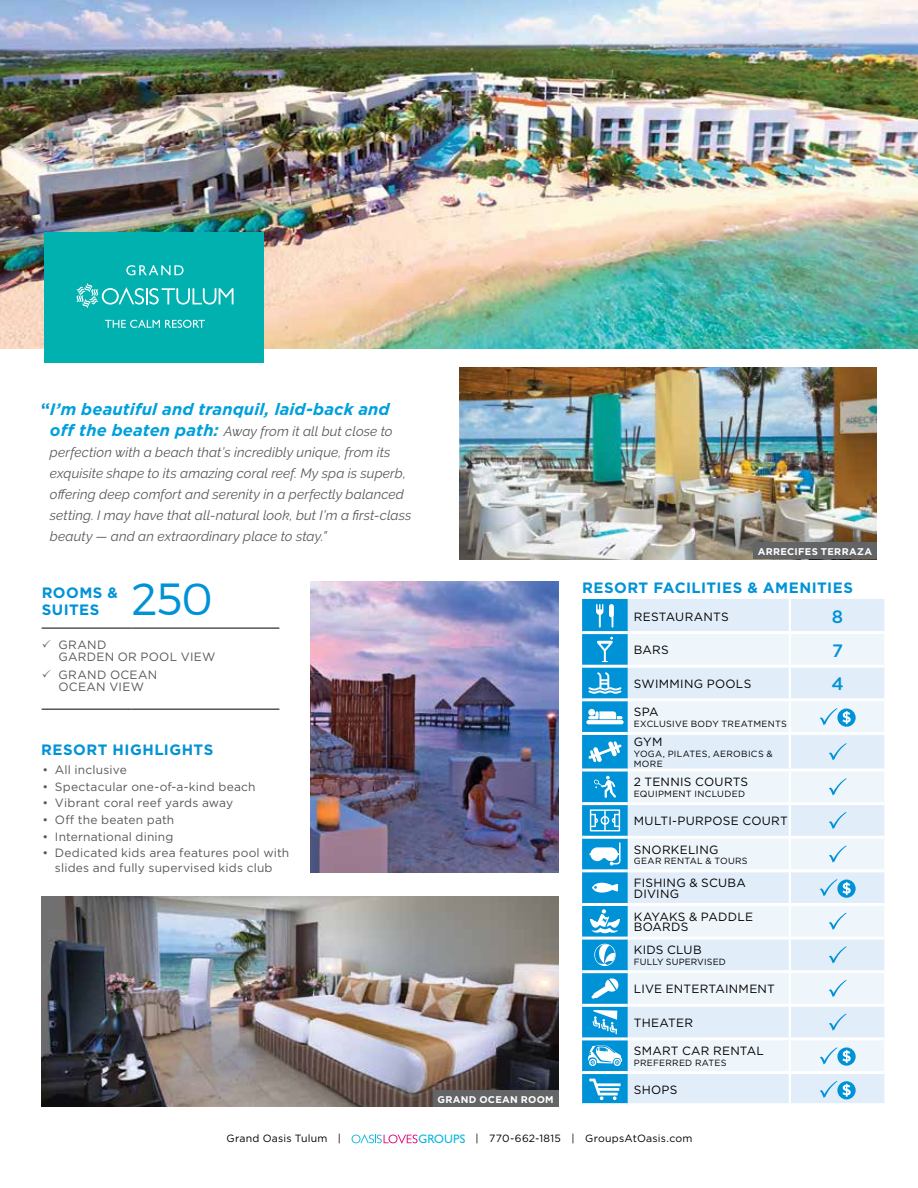
<style>
.page{position:relative;width:918px;height:1188px;background:#fff}
.page>*{position:absolute;margin:0;border:0;box-sizing:border-box;transform-origin:0 0}
.t1{font:300 45px "Montserrat";color:#0092d7}
.t2{font:500 18px "Gotham";color:#0092d7}
.t3{font:italic 700 16.5px "Gotham";letter-spacing:.005em;color:#00a0dd}
.t4{font:700 15px/16.5px "Gotham";letter-spacing:.035em;color:#0092d7}
.t5{font:italic 13.5px/21px "Raleway";letter-spacing:.01em;color:#58595b}
.t6{font:12px/12.8px "Gotham";letter-spacing:.015em;color:#58595b;text-align:center}
.t7{font:12px/10.5px "Gotham";letter-spacing:.02em;color:#000}
.t8{font:10.5px "Gotham";letter-spacing:.02em;color:#000}
.t9{font:700 9.75px "Gotham";letter-spacing:.03em;color:#fff}
.t10{font:9px/10.5px "Gotham";letter-spacing:.03em;color:#000}
.t11{font:9px "Gotham";letter-spacing:.01em;color:#000}
.s1{font-style:normal;color:#0092d7}
.s2{font-family:"Gotham";font-weight:700;font-size:16.5px;color:#00a0dd}
.s3{font-family:"Humanist 521 BT";font-size:12.3px;color:#11b7e0}
</style>
<div class="page">
<img style="left:0;top:0;width:918px;height:348px">
<div style="left:44px;top:233px;width:219px;height:130px;background:#00b1b0"></div>
<svg style="left:105px;top:320px;width:100px;height:8px"></svg>
<svg style="left:76px;top:283px;width:158px;height:25px"></svg>
<svg style="left:126px;top:265px;width:58px;height:10px"></svg>
<hr style="left:42px;top:628px;width:90px;height:1px;background:#000">
<hr style="left:132px;top:628px;width:147px;height:1px;background:#000">
<hr style="left:42px;top:709px;width:90px;height:1px;background:#000">
<hr style="left:132px;top:709px;width:147px;height:1px;background:#000">
<img style="left:310px;top:581px;width:248px;height:291px">
<img style="left:41px;top:896px;width:517px;height:211px">
<div style="left:433px;top:1090px;width:125px;height:17px;background:#636466"></div>
<img style="left:459px;top:368px;width:418px;height:191px">
<div style="left:628px;top:599px;width:256px;height:504px;background:#e1edf9"></div>
<svg style="left:628px;top:634px;width:256px;height:437px;background:#e8f1fa"></svg>
<hr style="left:789px;top:599px;width:2px;height:32px;background:#fff">
<hr style="left:789px;top:634px;width:2px;height:31px;background:#fff">
<hr style="left:789px;top:668px;width:2px;height:30px;background:#fff">
<hr style="left:789px;top:701px;width:2px;height:31px;background:#fff">
<hr style="left:789px;top:735px;width:2px;height:34px;background:#fff">
<hr style="left:789px;top:772px;width:2px;height:30px;background:#fff">
<hr style="left:789px;top:805px;width:2px;height:31px;background:#fff">
<hr style="left:789px;top:839px;width:2px;height:30px;background:#fff">
<hr style="left:789px;top:872px;width:2px;height:31px;background:#fff">
<hr style="left:789px;top:906px;width:2px;height:31px;background:#fff">
<hr style="left:789px;top:940px;width:2px;height:30px;background:#fff">
<hr style="left:789px;top:973px;width:2px;height:31px;background:#fff">
<hr style="left:789px;top:1007px;width:2px;height:30px;background:#fff">
<hr style="left:789px;top:1040px;width:2px;height:31px;background:#fff">
<hr style="left:789px;top:1074px;width:2px;height:29px;background:#fff">
<hr style="left:628px;top:631px;width:162px;height:3px;background:#fff">
<hr style="left:790px;top:631px;width:94px;height:3px;background:#fff">
<hr style="left:628px;top:665px;width:162px;height:3px;background:#fff">
<hr style="left:790px;top:665px;width:94px;height:3px;background:#fff">
<hr style="left:628px;top:698px;width:162px;height:3px;background:#fff">
<hr style="left:790px;top:698px;width:94px;height:3px;background:#fff">
<hr style="left:628px;top:732px;width:162px;height:3px;background:#fff">
<hr style="left:790px;top:732px;width:94px;height:3px;background:#fff">
<hr style="left:628px;top:769px;width:162px;height:3px;background:#fff">
<hr style="left:790px;top:769px;width:94px;height:3px;background:#fff">
<hr style="left:628px;top:802px;width:162px;height:3px;background:#fff">
<hr style="left:790px;top:802px;width:94px;height:3px;background:#fff">
<hr style="left:628px;top:836px;width:162px;height:3px;background:#fff">
<hr style="left:790px;top:836px;width:94px;height:3px;background:#fff">
<hr style="left:628px;top:869px;width:162px;height:3px;background:#fff">
<hr style="left:790px;top:869px;width:94px;height:3px;background:#fff">
<hr style="left:628px;top:903px;width:162px;height:3px;background:#fff">
<hr style="left:790px;top:903px;width:94px;height:3px;background:#fff">
<hr style="left:628px;top:937px;width:162px;height:3px;background:#fff">
<hr style="left:790px;top:937px;width:94px;height:3px;background:#fff">
<hr style="left:628px;top:970px;width:162px;height:3px;background:#fff">
<hr style="left:790px;top:970px;width:94px;height:3px;background:#fff">
<hr style="left:628px;top:1004px;width:162px;height:3px;background:#fff">
<hr style="left:790px;top:1004px;width:94px;height:3px;background:#fff">
<hr style="left:628px;top:1037px;width:162px;height:3px;background:#fff">
<hr style="left:790px;top:1037px;width:94px;height:3px;background:#fff">
<hr style="left:628px;top:1071px;width:162px;height:3px;background:#fff">
<hr style="left:790px;top:1071px;width:94px;height:3px;background:#fff">
<svg style="left:837px;top:709px;width:19px;height:18px"></svg>
<svg style="left:820px;top:708px;width:31px;height:17px"></svg>
<svg style="left:829px;top:743px;width:18px;height:17px"></svg>
<svg style="left:829px;top:778px;width:18px;height:17px"></svg>
<svg style="left:829px;top:812px;width:18px;height:17px"></svg>
<svg style="left:829px;top:845px;width:18px;height:18px"></svg>
<svg style="left:837px;top:880px;width:19px;height:18px"></svg>
<svg style="left:820px;top:879px;width:31px;height:17px"></svg>
<svg style="left:829px;top:913px;width:18px;height:17px"></svg>
<svg style="left:829px;top:946px;width:18px;height:17px"></svg>
<svg style="left:829px;top:980px;width:18px;height:17px"></svg>
<svg style="left:829px;top:1014px;width:18px;height:17px"></svg>
<svg style="left:837px;top:1047px;width:19px;height:19px"></svg>
<svg style="left:820px;top:1047px;width:31px;height:17px"></svg>
<svg style="left:582px;top:599px;width:46px;height:507px"></svg>
<svg style="left:837px;top:1081px;width:19px;height:18px"></svg>
<svg style="left:820px;top:1081px;width:31px;height:17px"></svg>
<div style="left:753px;top:543px;width:124px;height:16px;background:#636466"></div>
<svg style="left:352px;top:1134px;width:66px;height:10px"></svg>
<p class="t3" style="left:41px;top:399px;width:350px"><span class="s1">“</span>I’m beautiful and tranquil, laid-back and</p>
<p class="t5" style="left:50px;top:421px;width:363px"><span class="s2">off the beaten path:</span> Away from it all but close to perfection with a beach that’s incredibly unique, from its exquisite shape to its amazing coral reef. My spa is superb, offering deep comfort and serenity in a perfectly balanced setting. I may have that all-natural look, but I’m a first-class beauty — and an extraordinary place to stay.”</p>
<p class="t4" style="left:42px;top:584px;width:78px">ROOMS &amp;<br>SUITES</p>
<h1 class="t1" style="left:132px;top:571px;width:83px">250</h1>
<p class="t6" style="left:59px;top:638px;width:159px;text-align:left;text-indent:-17px">✓ GRAND<br>GARDEN OR POOL VIEW</p>
<p class="t6" style="left:42px;top:668px;width:117px">✓ GRAND OCEAN<br>OCEAN VIEW</p>
<p class="t4" style="left:41px;top:741px;width:174px">RESORT HIGHLIGHTS</p>
<p class="t6" style="left:42px;top:763px;width:86px">• All inclusive</p>
<p class="t6" style="left:42px;top:780px;width:215px">• Spectacular one-of-a-kind beach</p>
<p class="t6" style="left:42px;top:796px;width:192px">• Vibrant coral reef yards away</p>
<p class="t6" style="left:42px;top:813px;width:133px">• Off the beaten path</p>
<p class="t6" style="left:42px;top:830px;width:133px">• International dining</p>
<p class="t6" style="left:42px;top:845px;width:248px;line-height:15px">• Dedicated kids area features pool with slides and fully supervised kids club</p>
<p class="t9" style="left:437px;top:1093px;width:118px">GRAND OCEAN ROOM</p>
<p class="t9" style="left:758px;top:545px;width:116px">ARRECIFES TERRAZA</p>
<p class="t4" style="left:582px;top:579px;width:272px">RESORT FACILITIES &amp; AMENITIES</p>
<p class="t7" style="left:634px;top:611px;width:96px">RESTAURANTS</p>
<h2 class="t2" style="left:832px;top:605px;width:13px">8</h2>
<p class="t7" style="left:634px;top:644px;width:36px">BARS</p>
<h2 class="t2" style="left:832px;top:638px;width:12px">7</h2>
<p class="t7" style="left:634px;top:678px;width:119px">SWIMMING POOLS</p>
<h2 class="t2" style="left:832px;top:672px;width:14px">4</h2>
<p class="t7" style="left:634px;top:706px;width:26px">SPA</p>
<p class="t10" style="left:634px;top:718px;width:155px">EXCLUSIVE BODY TREATMENTS</p>
<p class="t7" style="left:634px;top:736px;width:30px">GYM</p>
<p class="t10" style="left:634px;top:748px;width:140px">YOGA, PILATES, AEROBICS &amp;<br>MORE</p>
<p class="t7" style="left:634px;top:777px;width:116px">2 TENNIS COURTS</p>
<p class="t10" style="left:634px;top:788px;width:113px">EQUIPMENT INCLUDED</p>
<p class="t7" style="left:634px;top:815px;width:155px">MULTI-PURPOSE COURT</p>
<p class="t7" style="left:634px;top:844px;width:86px">SNORKELING</p>
<p class="t10" style="left:634px;top:855px;width:115px">GEAR RENTAL &amp; TOURS</p>
<p class="t7" style="left:634px;top:877px;width:114px">FISHING &amp; SCUBA<br>DIVING</p>
<p class="t7" style="left:634px;top:911px;width:121px">KAYAKS &amp; PADDLE<br>BOARDS</p>
<p class="t7" style="left:634px;top:945px;width:69px">KIDS CLUB</p>
<p class="t11" style="left:634px;top:956px;width:93px">FULLY SUPERVISED</p>
<p class="t7" style="left:634px;top:984px;width:143px">LIVE ENTERTAINMENT</p>
<p class="t7" style="left:634px;top:1017px;width:61px">THEATER</p>
<p class="t7" style="left:634px;top:1046px;width:132px">SMART CAR RENTAL</p>
<p class="t10" style="left:634px;top:1057px;width:94px">PREFERRED RATES</p>
<p class="t7" style="left:634px;top:1084px;width:45px">SHOPS</p>
<p class="t8" style="left:227px;top:1132px;width:116px">Grand Oasis Tulum |</p>
<p class="t8" style="left:419px;top:1132px;width:275px"><span class="s3">GROUPS</span> | 770-662-1815 | GroupsAtOasis.com</p>
</div>
